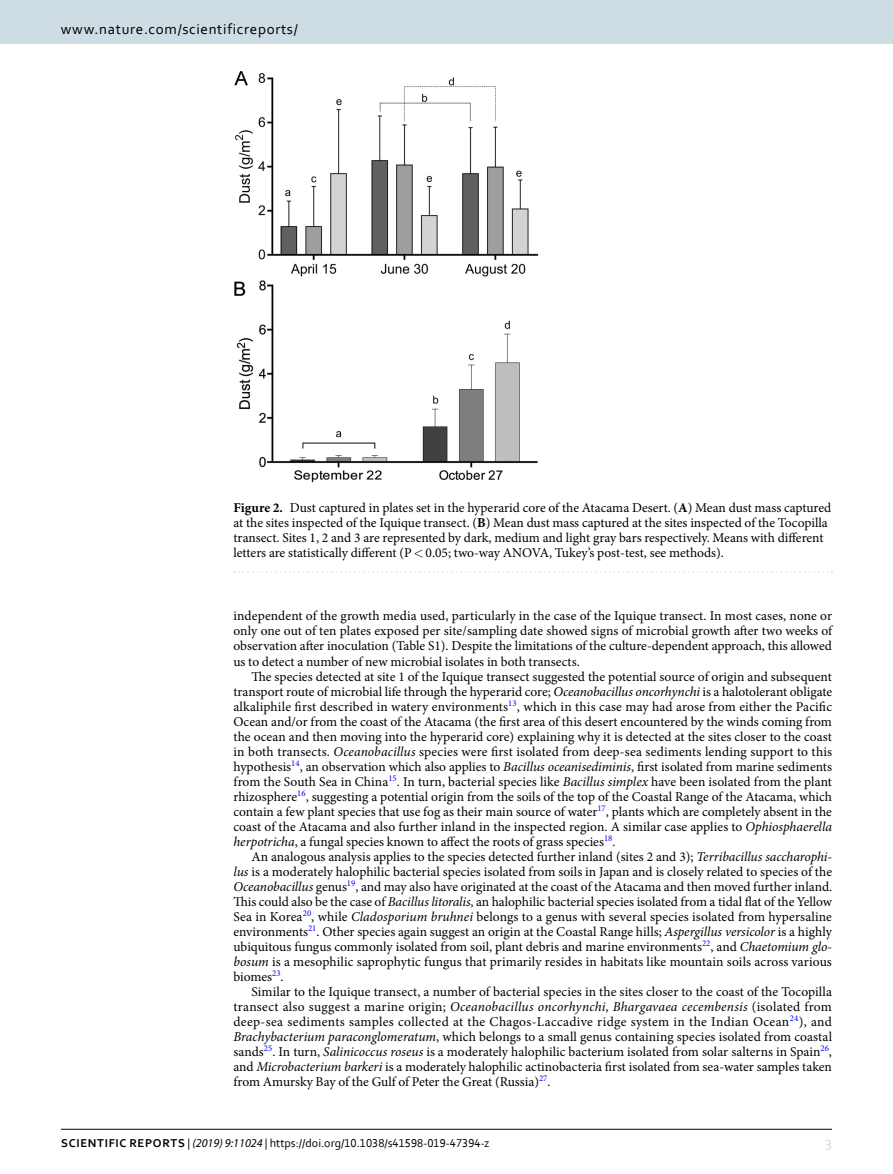
<style>
.page{position:relative;width:893px;height:1174px;background:#fff}
.page>*{position:absolute;margin:0;border:0;box-sizing:border-box;transform-origin:0 0}
.t1{font:15px "Corbel 2";letter-spacing:.045em;color:#000}
.t2{font:15px "Corbel 2";color:#cedde4}
.t3{font:13.5px/15px "Minion Pro";color:#000;text-align:justify}
.t4{font:12px "Corbel";color:#000}
.s1{font-weight:700}
.s2{font-style:italic}
.s3{font-family:"Corbel Bold 2"}
.s4{font-family:"Corbel 2"}
.s5{font-family:"Myriad Pro";font-style:italic}
</style>
<div class="page">
<hr style="left:61px;top:1129px;width:771px;height:1px;background:#000">
<div style="left:0;top:0;width:893px;height:43px;background:#cedde4"></div>
<img style="left:234px;top:71px;width:305px;height:412px">
<svg style="left:234px;top:571px;width:598px;height:1px"></svg>
<p class="t1" style="left:61px;top:19px;width:238px">www.nature.com/scientificreports/</p>
<p class="t3" style="left:233px;top:500px;width:599px;text-align:left"><span class="s1">Figure 2.</span> Dust captured in plates set in the hyperarid core of the Atacama Desert. (<span class="s1">A</span>) Mean dust mass captured at the sites inspected of the Iquique transect. (<span class="s1">B</span>) Mean dust mass captured at the sites inspected of the Tocopilla transect. Sites 1, 2 and 3 are represented by dark, medium and light gray bars respectively. Means with different letters are statistically different (P 0.05; two-way ANOVA, Tukey’s post-test, see methods).</p>
<p class="t3" style="left:233px;top:609px;width:600px">independent of the growth media used, particularly in the case of the Iquique transect. In most cases, none or only one out of ten plates exposed per site/sampling date showed signs of microbial growth after two weeks of observation after inoculation (Table S1). Despite the limitations of the culture-dependent approach, this allowed us to detect a number of new microbial isolates in both transects.</p>
<p class="t3" style="left:233px;top:668px;width:600px;text-indent:18px">The species detected at site 1 of the Iquique transect suggested the potential source of origin and subsequent transport route of microbial life through the hyperarid core; <span class="s2">Oceanobacillus oncorhynchi</span> is a halotolerant obligate alkaliphile first described in watery environments<sup>13</sup>, which in this case may had arose from either the Pacific Ocean and/or from the coast of the Atacama (the first area of this desert encountered by the winds coming from the ocean and then moving into the hyperarid core) explaining why it is detected at the sites closer to the coast in both transects. <span class="s2">Oceanobacillus</span> species were first isolated from deep-sea sediments lending support to this hypothesis<sup>14</sup>, an observation which also applies to <span class="s2">Bacillus oceanisediminis</span>, first isolated from marine sediments from the South Sea in China<sup>15</sup>. In turn, bacterial species like <span class="s2">Bacillus simplex</span> have been isolated from the plant rhizosphere<sup>16</sup>, suggesting a potential origin from the soils of the top of the Coastal Range of the Atacama, which contain a few plant species that use fog as their main source of water<sup>17</sup>, plants which are completely absent in the coast of the Atacama and also further inland in the inspected region. A similar case applies to <span class="s2">Ophiosphaerella herpotricha</span>, a fungal species known to affect the roots of grass species<sup>18</sup>.</p>
<p class="t3" style="left:233px;top:849px;width:600px;text-indent:18px">An analogous analysis applies to the species detected further inland (sites 2 and 3); <span class="s2">Terribacillus saccharophi&shy;lus</span> is a moderately halophilic bacterial species isolated from soils in Japan and is closely related to species of the <span class="s2">Oceanobacillus</span> genus<sup>19</sup>, and may also have originated at the coast of the Atacama and then moved further inland.<br>This could also be the case of <span class="s2">Bacillus litoralis</span>, an halophilic bacterial species isolated from a tidal flat of the Yellow Sea in Korea<sup>20</sup>, while <span class="s2">Cladosporium bruhnei</span> belongs to a genus with several species isolated from hypersaline environments<sup>21</sup>. Other species again suggest an origin at the Coastal Range hills; <span class="s2">Aspergillus versicolor</span> is a highly ubiquitous fungus commonly isolated from soil, plant debris and marine environments<sup>22</sup>, and <span class="s2">Chaetomium glo&shy;bosum</span> is a mesophilic saprophytic fungus that primarily resides in habitats like mountain soils across various biomes<sup>23</sup>.</p>
<p class="t3" style="left:233px;top:984px;width:600px;text-indent:18px">Similar to the Iquique transect, a number of bacterial species in the sites closer to the coast of the Tocopilla transect also suggest a marine origin; <span class="s2">Oceanobacillus oncorhynchi</span>, <span class="s2">Bhargavaea cecembensis</span> (isolated from deep-sea sediments samples collected at the Chagos-Laccadive ridge system in the Indian Ocean<sup>24</sup>), and <span class="s2">Brachybacterium paraconglomeratum</span>, which belongs to a small genus containing species isolated from coastal sands<sup>25</sup>. In turn, <span class="s2">Salinicoccus roseus</span> is a moderately halophilic bacterium isolated from solar salterns in Spain<sup>26</sup>, and <span class="s2">Microbacterium barkeri</span> is a moderately halophilic actinobacteria first isolated from sea-water samples taken from Amursky Bay of the Gulf of Peter the Great (Russia)<sup>27</sup>.</p>
<p class="t4" style="left:61px;top:1135px;width:430px"><span class="s3">SCIENTIFIC REPORTS</span> <span class="s4">|</span> <span class="s5">(2019) 9:11024</span> <span class="s4">|</span> https://doi.org/10.1038/s41598-019-47394-z</p>
<p class="t2" style="left:825px;top:1132px;width:8px">3</p>
</div>
